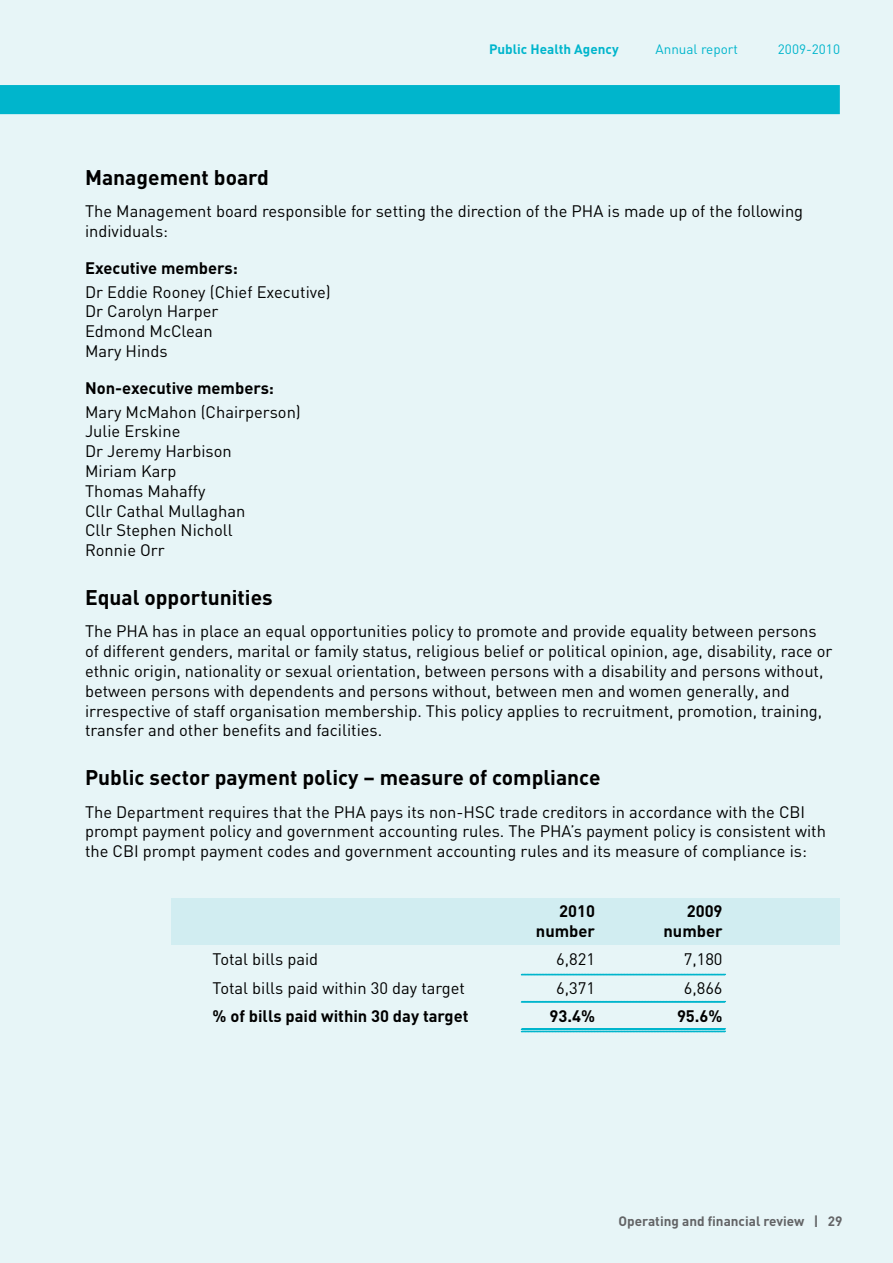
<style>
.page{position:relative;width:893px;height:1263px;background:#e7f5f7}
.page>*{position:absolute;margin:0;border:0;box-sizing:border-box;transform-origin:0 0}
.t1{font:700 21px "DIN";color:#000}
.t2{font:16.5px/19.8px "DIN";color:#000}
.t3{font:700 16.5px "DIN";color:#000}
.t4{font:700 13.5px "DIN";color:#636466}
.t5{font:13.5px "DIN";color:#00b5cc}
.t6{font:700 13.5px "DIN";color:#00b5cc}
</style>
<div class="page">
<div style="left:171px;top:898px;width:669px;height:47px;background:#d1edf1"></div>
<div style="left:0;top:85px;width:840px;height:29px;background:#00b5cc"></div>
<svg style="left:521px;top:1001px;width:205px;height:2px"></svg>
<svg style="left:521px;top:973px;width:205px;height:2px"></svg>
<svg style="left:521px;top:1028px;width:205px;height:4px"></svg>
<p class="t6" style="left:489px;top:40px;width:131px">Public Health Agency</p>
<p class="t5" style="left:655px;top:40px;width:84px">Annual report</p>
<p class="t5" style="left:778px;top:40px;width:64px">2009-2010</p>
<p class="t1" style="left:85px;top:163px;width:185px">Management board</p>
<p class="t2" style="left:85px;top:201px;width:720px">The Management board responsible for setting the direction of the PHA is made up of the following individuals:</p>
<p class="t3" style="left:85px;top:257px;width:154px">Executive members:</p>
<p class="t2" style="left:85px;top:281px;width:247px">Dr Eddie Rooney (Chief Executive)<br>Dr Carolyn Harper<br>Edmond McClean<br>Mary Hinds</p>
<p class="t3" style="left:85px;top:377px;width:191px">Non-executive members:</p>
<p class="t2" style="left:85px;top:401px;width:217px">Mary McMahon (Chairperson)<br>Julie Erskine<br>Dr Jeremy Harbison<br>Miriam Karp<br>Thomas Mahaffy<br>Cllr Cathal Mullaghan<br>Cllr Stephen Nicholl<br>Ronnie Orr</p>
<p class="t1" style="left:85px;top:583px;width:189px">Equal opportunities</p>
<p class="t2" style="left:85px;top:621px;width:749px">The PHA has in place an equal opportunities policy to promote and provide equality between persons of different genders, marital or family status, religious belief or political opinion, age, disability, race or ethnic origin, nationality or sexual orientation, between persons with a disability and persons without, between persons with dependents and persons without, between men and women generally, and irrespective of staff organisation membership. This policy applies to recruitment, promotion, training, transfer and other benefits and facilities.</p>
<p class="t1" style="left:85px;top:764px;width:517px">Public sector payment policy – measure of compliance</p>
<p class="t2" style="left:85px;top:801px;width:742px">The Department requires that the PHA pays its non-HSC trade creditors in accordance with the CBI prompt payment policy and government accounting rules. The PHA’s payment policy is consistent with the CBI prompt payment codes and government accounting rules and its measure of compliance is:</p>
<p class="t3" style="left:559px;top:901px;width:37px">2010</p>
<p class="t3" style="left:687px;top:901px;width:37px">2009</p>
<p class="t3" style="left:536px;top:920px;width:61px">number</p>
<p class="t3" style="left:663px;top:920px;width:61px">number</p>
<p class="t2" style="left:213px;top:949px;width:107px">Total bills paid</p>
<p class="t2" style="left:556px;top:949px;width:40px">6,821</p>
<p class="t2" style="left:684px;top:949px;width:40px">7,180</p>
<p class="t2" style="left:213px;top:977px;width:254px">Total bills paid within 30 day target</p>
<p class="t2" style="left:556px;top:977px;width:40px">6,371</p>
<p class="t2" style="left:684px;top:977px;width:40px">6,866</p>
<p class="t3" style="left:213px;top:1005px;width:257px">% of bills paid within 30 day target</p>
<p class="t3" style="left:549px;top:1005px;width:47px">93.4%</p>
<p class="t3" style="left:677px;top:1005px;width:47px">95.6%</p>
<p class="t4" style="left:618px;top:1213px;width:226px">Operating and financial review | 29</p>
</div>
